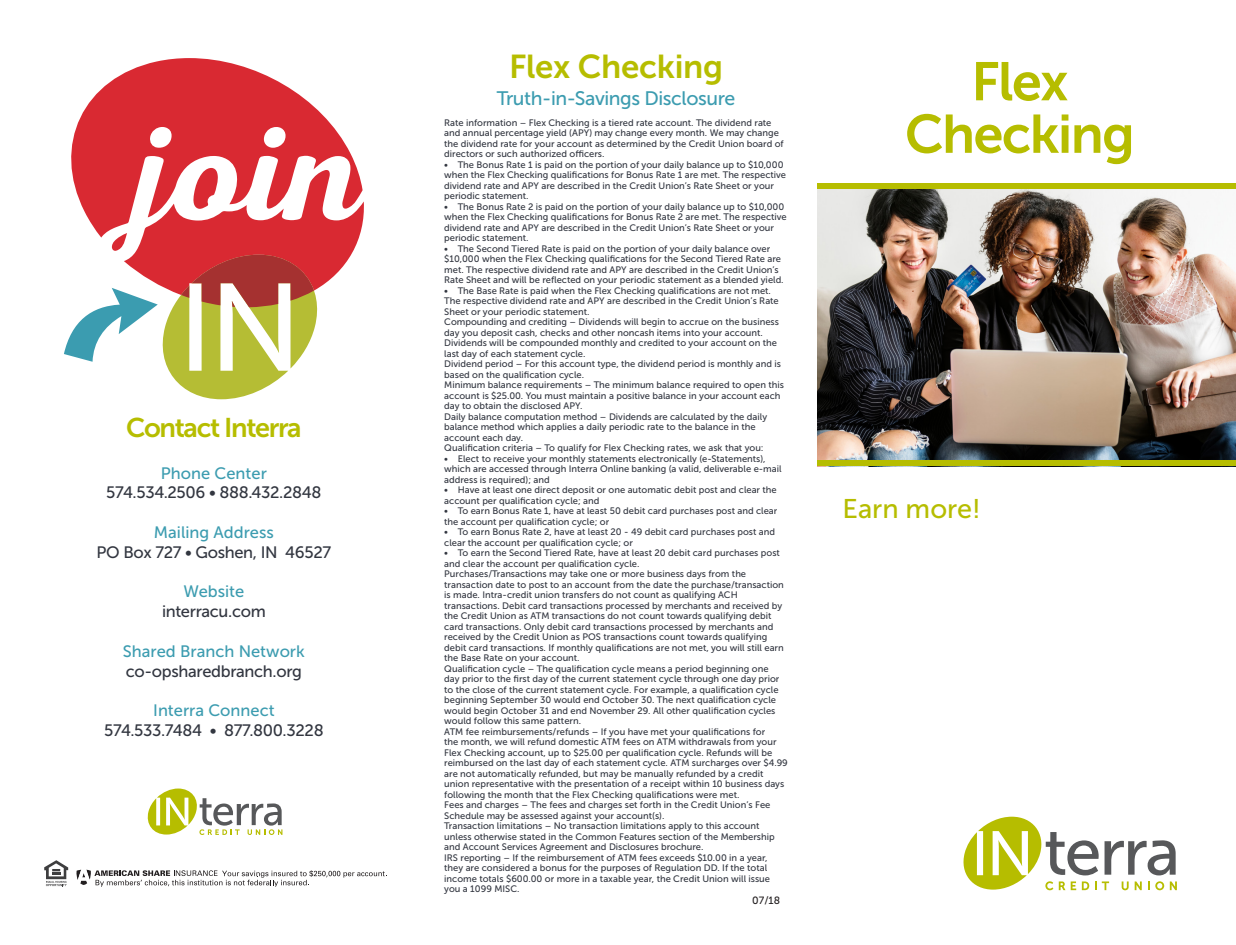
<style>
.page{position:relative;width:1236px;height:945px;background:#fff}
.page>*{position:absolute;margin:0;border:0;box-sizing:border-box;transform-origin:0 0}
.Brochure_title{font:54px/52.5px "Museo Sans 700";letter-spacing:-.03em;color:#b6bd00;text-align:center}
.addresses{font:33px "Museo Sans 700";letter-spacing:-.01em;color:#b6bd00}
.addresses-2{font:27px "Museo Sans 700";letter-spacing:-.05em;color:#b6bd00}
.Cover_subtitle{font:27px "Museo Sans 500";color:#b6bd00}
.addresses-3{font:19.5px "Museo Sans 500";letter-spacing:-.02em;color:#3c9cb0}
.addresses-4{font:16.5px "Museo Sans 500";letter-spacing:-.02em;color:#323640}
.addresses-5{font:16.5px "Museo Sans 500";color:#3c9cb0}
.body_copy_bulleted{font:10.5px "Museo Sans 500";color:#231f20}
.addresses-6{font:9.3px/10.5px "Museo Sans 500";color:#323640}
</style>
<div class="page">
<img style="left:817px;top:189px;width:418px;height:271px">
<div style="left:817px;top:183px;width:418px;height:6px;background:#b6bd00"></div>
<div style="left:817px;top:460px;width:418px;height:6px;background:#b6bd00"></div>
<svg style="left:44px;top:860px;width:24px;height:26px"></svg>
<svg style="left:76px;top:870px;width:311px;height:17px"></svg>
<svg style="left:963px;top:817px;width:213px;height:73px"></svg>
<svg style="left:147px;top:789px;width:135px;height:46px"></svg>
<svg style="left:71px;top:58px;width:286px;height:110px;fill:#d92932"></svg>
<svg style="left:64px;top:168px;width:300px;height:231px"></svg>
<p class="addresses-2" style="left:126px;top:413px;width:177px">Contact Interra</p>
<p class="addresses-5" style="left:161px;top:464px;width:107px">Phone Center</p>
<p class="addresses-4" style="left:106px;top:484px;width:217px">574.534.2506 • 888.432.2848</p>
<p class="addresses-5" style="left:154px;top:523px;width:121px">Mailing Address</p>
<p class="addresses-4" style="left:97px;top:543px;width:236px">PO Box 727 • Goshen, IN 46527</p>
<p class="addresses-5" style="left:183px;top:583px;width:62px">Website</p>
<p class="addresses-4" style="left:162px;top:602px;width:105px">interracu.com</p>
<p class="addresses-5" style="left:123px;top:642px;width:183px">Shared Branch Network</p>
<p class="addresses-4" style="left:126px;top:662px;width:178px">co-opsharedbranch.org</p>
<p class="addresses-5" style="left:153px;top:701px;width:123px">Interra Connect</p>
<p class="addresses-4" style="left:104px;top:721px;width:221px">574.533.7484 • 877.800.3228</p>
<p class="addresses" style="left:509px;top:49px;width:215px">Flex Checking</p>
<p class="addresses-3" style="left:496px;top:88px;width:240px">Truth-in-Savings Disclosure</p>
<p class="addresses-6" style="left:444px;top:117px;width:341px">Rate information – Flex Checking is a tiered rate account. The dividend rate and annual percentage yield (APY) may change every month. We may change the dividend rate for your account as determined by the Credit Union board of directors or such authorized officers.</p>
<p class="addresses-6" style="left:444px;top:159px;width:343px">• The Bonus Rate 1 is paid on the portion of your daily balance up to $10,000 when the Flex Checking qualifications for Bonus Rate 1 are met. The respective dividend rate and APY are described in the Credit Union’s Rate Sheet or your periodic statement.</p>
<p class="addresses-6" style="left:444px;top:201px;width:344px">• The Bonus Rate 2 is paid on the portion of your daily balance up to $10,000 when the Flex Checking qualifications for Bonus Rate 2 are met. The respective dividend rate and APY are described in the Credit Union’s Rate Sheet or your periodic statement.</p>
<p class="addresses-6" style="left:444px;top:243px;width:341px">• The Second Tiered Rate is paid on the portion of your daily balance over $10,000 when the Flex Checking qualifications for the Second Tiered Rate are met. The respective dividend rate and APY are described in the Credit Union’s Rate Sheet and will be reflected on your periodic statement as a blended yield.</p>
<p class="addresses-6" style="left:444px;top:285px;width:336px">• The Base Rate is paid when the Flex Checking qualifications are not met.<br>The respective dividend rate and APY are described in the Credit Union’s Rate<br>Sheet or your periodic statement.</p>
<p class="addresses-6" style="left:444px;top:317px;width:336px">Compounding and crediting – Dividends will begin to accrue on the business day you deposit cash, checks and other noncash items into your account.<br>Dividends will be compounded monthly and credited to your account on the last day of each statement cycle.</p>
<p class="addresses-6" style="left:444px;top:359px;width:338px">Dividend period – For this account type, the dividend period is monthly and is based on the qualification cycle.</p>
<p class="addresses-6" style="left:444px;top:380px;width:341px">Minimum balance requirements – The minimum balance required to open this account is $25.00. You must maintain a positive balance in your account each day to obtain the disclosed APY.</p>
<p class="addresses-6" style="left:444px;top:411px;width:324px">Daily balance computation method – Dividends are calculated by the daily balance method which applies a daily periodic rate to the balance in the account each day.</p>
<p class="addresses-6" style="left:444px;top:443px;width:321px">Qualification criteria – To qualify for Flex Checking rates, we ask that you:</p>
<p class="addresses-6" style="left:444px;top:453px;width:339px">• Elect to receive your monthly statements electronically (e-Statements), which are accessed through Interra Online banking (a valid, deliverable e-mail address is required); and</p>
<p class="addresses-6" style="left:444px;top:485px;width:334px">• Have at least one direct deposit or one automatic debit post and clear the account per qualification cycle; and</p>
<p class="addresses-6" style="left:444px;top:506px;width:334px">• To earn Bonus Rate 1, have at least 50 debit card purchases post and clear the account per qualification cycle; or</p>
<p class="addresses-6" style="left:444px;top:527px;width:332px">• To earn Bonus Rate 2, have at least 20 - 49 debit card purchases post and clear the account per qualification cycle; or</p>
<p class="addresses-6" style="left:444px;top:548px;width:337px">• To earn the Second Tiered Rate, have at least 20 debit card purchases post and clear the account per qualification cycle.</p>
<p class="addresses-6" style="left:444px;top:569px;width:341px">Purchases/Transactions may take one or more business days from the transaction date to post to an account from the date the purchase/transaction is made. Intra-credit union transfers do not count as qualifying ACH transactions. Debit card transactions processed by merchants and received by the Credit Union as ATM transactions do not count towards qualifying debit card transactions. Only debit card transactions processed by merchants and received by the Credit Union as POS transactions count towards qualifying debit card transactions. If monthly qualifications are not met, you will still earn the Base Rate on your account.</p>
<p class="addresses-6" style="left:444px;top:663px;width:337px">Qualification cycle – The qualification cycle means a period beginning one day prior to the first day of the current statement cycle through one day prior to the close of the current statement cycle. For example, a qualification cycle beginning September 30 would end October 30. The next qualification cycle would begin October 31 and end November 29. All other qualification cycles would follow this same pattern.</p>
<p class="addresses-6" style="left:444px;top:726px;width:345px">ATM fee reimbursements/refunds – If you have met your qualifications for<br>the month, we will refund domestic ATM fees on ATM withdrawals from your Flex Checking account, up to $25.00 per qualification cycle. Refunds will be reimbursed on the last day of each statement cycle. ATM surcharges over $4.99 are not automatically refunded, but may be manually refunded by a credit union representative with the presentation of a receipt within 10 business days following the month that the Flex Checking qualifications were met.</p>
<p class="addresses-6" style="left:444px;top:800px;width:328px">Fees and charges – The fees and charges set forth in the Credit Union’s Fee<br>Schedule may be assessed against your account(s).</p>
<p class="addresses-6" style="left:444px;top:821px;width:332px">Transaction limitations – No transaction limitations apply to this account unless otherwise stated in the Common Features section of the Membership and Account Services Agreement and Disclosures brochure.</p>
<p class="addresses-6" style="left:444px;top:852px;width:327px">IRS reporting – If the reimbursement of ATM fees exceeds $10.00 in a year, they are considered a bonus for the purposes of Regulation DD. If the total income totals $600.00 or more in a taxable year, the Credit Union will issue you a 1099 MISC.</p>
<p class="body_copy_bulleted" style="left:752px;top:895px;width:29px">07/18</p>
<p class="Brochure_title" style="left:904px;top:55px;width:231px">Flex<br>Checking</p>
<p class="Cover_subtitle" style="left:842px;top:494px;width:140px">Earn more!</p>
</div>
